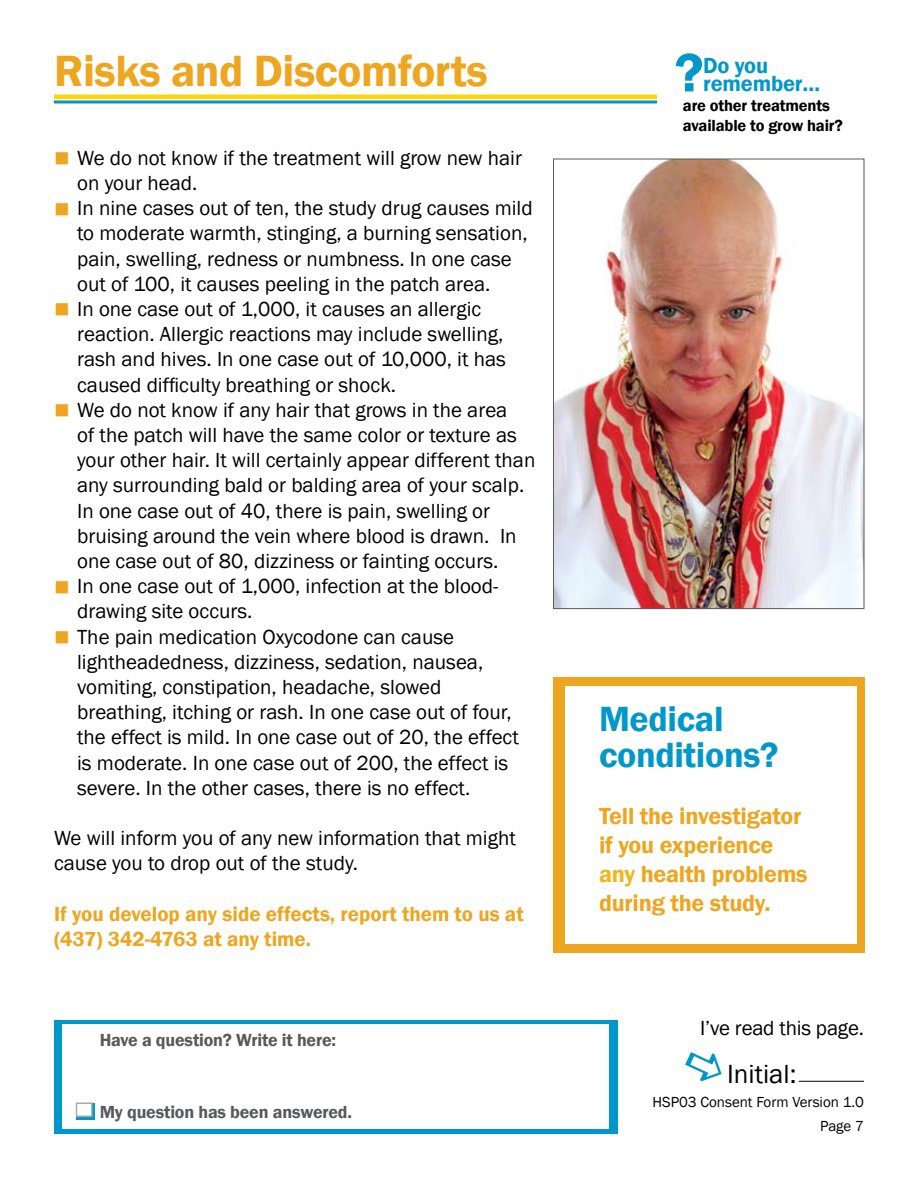
<style>
.page{position:relative;width:918px;height:1188px;background:#fff}
.page>*{position:absolute;margin:0;border:0;box-sizing:border-box;transform-origin:0 0}
.t1{font:600 56.1px "Franklin Gothic";color:#0098cb}
.t2{font:600 45px "Franklin Gothic";letter-spacing:-.01em;color:#eea520}
.t3{font:600 36px/36px "Franklin Gothic";letter-spacing:-.01em;color:#0098cb}
.t4{font:27px "Franklin Gothic";color:#000}
.t5{font:600 24px/28.8px "Franklin Gothic";letter-spacing:-.01em;color:#eea520}
.t6{font:600 22.5px/18px "Franklin Gothic";letter-spacing:-.01em;color:#0098cb}
.t7{font:21px/25.2px "Franklin Gothic";color:#000}
.t8{font:600 21px/25.2px "Franklin Gothic";color:#eea520}
.t9{font:600 18px "Franklin Gothic";letter-spacing:-.01em;color:#58595b}
.t10{font:600 16.5px/19.8px "Franklin Gothic";letter-spacing:-.01em;color:#000}
.t11{font:15px/24px "Franklin Gothic";color:#000}
.s1{color:#eea520}
.s2{color:#f4b51a}
</style>
<div class="page">
<img style="left:555px;top:161px;width:307px;height:446px">
<div style="left:553px;top:159px;width:311px;height:450px;border:1px solid #58595b"></div>
<div style="left:554px;top:677px;width:311px;height:276px;background:#eea520"></div>
<div style="left:565px;top:686px;width:292px;height:257px;background:#fff"></div>
<div style="left:54px;top:94px;width:603px;height:5px;background:#ffd600"></div>
<svg style="left:54px;top:100px;width:603px;height:4px;background:#3fb1d7"></svg>
<div style="left:54px;top:1020px;width:564px;height:114px;background:#0098cb"></div>
<div style="left:62px;top:1025px;width:547px;height:104px;background:#fff"></div>
<div style="left:76px;top:1103px;width:19px;height:17px;background:#0098cb"></div>
<div style="left:77px;top:1103px;width:15px;height:13px;background:#fff"></div>
<div style="left:76px;top:1102px;width:17px;height:15px;border:2px solid #a7a9ac"></div>
<hr style="left:799px;top:1081px;width:65px;height:1px;background:#000">
<svg style="left:685px;top:1052px;width:37px;height:29px"></svg>
<h2 class="t2" style="left:54px;top:43px;width:435px">Risks and Discomforts</h2>
<h1 class="t1" style="left:675px;top:38px;width:30px">?</h1>
<p class="t6" style="left:703px;top:57px;width:119px">Do you remember…</p>
<p class="t10" style="left:683px;top:96px;width:161px">are other treatments available to grow hair?</p>
<p class="t7" style="left:77px;top:146px;width:446px;text-indent:-23px"><span class="s1">■</span> We do not know if the treatment will grow new hair on your head.</p>
<p class="t7" style="left:77px;top:196px;width:457px;text-indent:-23px"><span class="s1">■</span> In nine cases out of ten, the study drug causes mild to moderate warmth, stinging, a burning sensation, pain, swelling, redness or numbness. In one case out of 100, it causes peeling in the patch area.</p>
<p class="t7" style="left:77px;top:297px;width:430px;text-indent:-23px"><span class="s1">■</span> In one case out of 1,000, it causes an allergic reaction. Allergic reactions may include swelling, rash and hives. In one case out of 10,000, it has caused difficulty breathing or shock.</p>
<p class="t7" style="left:77px;top:398px;width:460px;text-indent:-23px"><span class="s1">■</span> We do not know if any hair that grows in the area<br>of the patch will have the same color or texture as your other hair. It will certainly appear different than any surrounding bald or balding area of your scalp.<br>In one case out of 40, there is pain, swelling or bruising around the vein where blood is drawn. In one case out of 80, dizziness or fainting occurs.</p>
<p class="t7" style="left:77px;top:574px;width:423px;text-indent:-23px"><span class="s1">■</span> In one case out of 1,000, infection at the blood&shy;drawing site occurs.</p>
<p class="t7" style="left:77px;top:624px;width:443px;text-indent:-23px"><span class="s1">■</span> The pain medication Oxycodone can cause lightheadedness, dizziness, sedation, nausea, vomiting, constipation, headache, slowed breathing, itching or rash. In one case out of four, the effect is mild. In one case out of 20, the effect is moderate. In one case out of 200, the effect is severe. In the other cases, there is no effect.</p>
<p class="t7" style="left:54px;top:826px;width:463px">We will inform you of any new information that might cause you to drop out of the study.</p>
<p class="t8" style="left:54px;top:901px;width:471px">If you develop any side effects, report them to us at (437) 342-4763 at any time.</p>
<h3 class="t3" style="left:599px;top:701px;width:181px">Medical conditions?</h3>
<p class="t5" style="left:599px;top:802px;width:210px">Tell the investigator if you experience <span class="s2">any</span> health problems during the study.</p>
<p class="t9" style="left:100px;top:1029px;width:238px">Have a question? Write it here:</p>
<p class="t9" style="left:100px;top:1101px;width:254px">My question has been answered.</p>
<p class="t7" style="left:700px;top:1016px;width:165px">I’ve read this page.</p>
<p class="t4" style="left:727px;top:1057px;width:71px">Initial:</p>
<p class="t11" style="left:820px;top:1090px;width:45px;text-indent:-167px">HSP03 Consent Form Version 1.0<br>Page</p>
</div>
